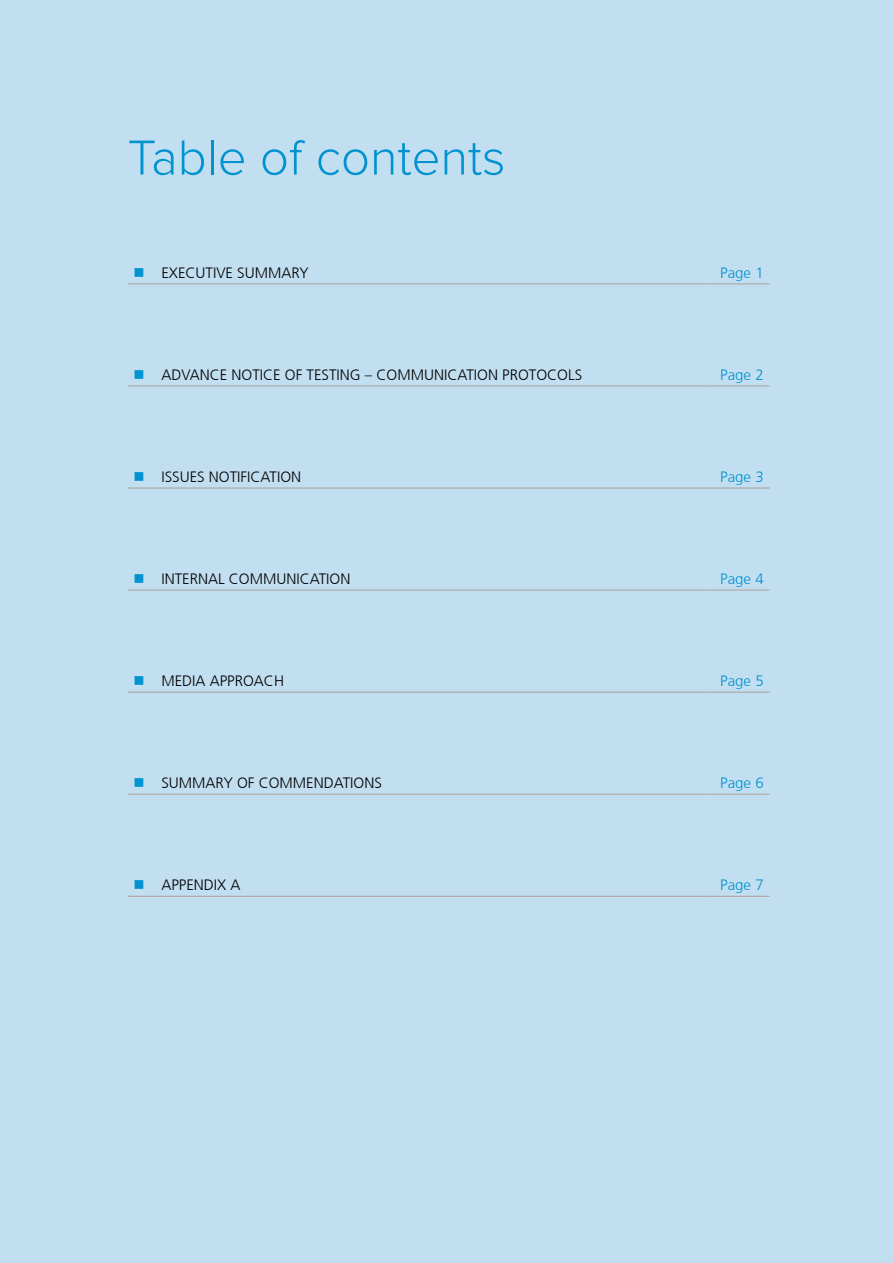
<style>
.page{position:relative;width:893px;height:1263px;background:#c2dff1}
.page>*{position:absolute;margin:0;border:0;box-sizing:border-box;transform-origin:0 0}
.t1{font:300 51px "Proxima Nova";color:#0093d0}
.t2{font:300 15px "Frutiger CE";color:#000}
.t3{font:300 15px "Frutiger CE";color:#0093d0}
.s1{color:#0093d0}
</style>
<div class="page">
<hr style="left:128px;top:284px;width:582px;height:1px;background:#aca095">
<hr style="left:710px;top:284px;width:60px;height:1px;background:#aca095">
<hr style="left:128px;top:386px;width:582px;height:1px;background:#aca095">
<hr style="left:710px;top:386px;width:60px;height:1px;background:#aca095">
<hr style="left:128px;top:488px;width:582px;height:1px;background:#aca095">
<hr style="left:710px;top:488px;width:60px;height:1px;background:#aca095">
<hr style="left:128px;top:590px;width:582px;height:1px;background:#aca095">
<hr style="left:710px;top:590px;width:60px;height:1px;background:#aca095">
<hr style="left:128px;top:692px;width:582px;height:1px;background:#aca095">
<hr style="left:710px;top:692px;width:60px;height:1px;background:#aca095">
<hr style="left:128px;top:794px;width:582px;height:1px;background:#aca095">
<hr style="left:710px;top:794px;width:60px;height:1px;background:#aca095">
<hr style="left:128px;top:896px;width:582px;height:1px;background:#aca095">
<hr style="left:710px;top:896px;width:60px;height:1px;background:#aca095">
<h1 class="t1" style="left:128px;top:134px;width:379px">Table of contents</h1>
<p class="t2" style="left:134px;top:264px;width:177px"><span class="s1">■</span> EXECUTIVE SUMMARY</p>
<p class="t3" style="left:720px;top:264px;width:45px">Page 1</p>
<p class="t2" style="left:134px;top:366px;width:450px"><span class="s1">■</span> ADVANCE NOTICE OF TESTING – COMMUNICATION PROTOCOLS</p>
<p class="t3" style="left:720px;top:366px;width:45px">Page 2</p>
<p class="t2" style="left:134px;top:468px;width:169px"><span class="s1">■</span> ISSUES NOTIFICATION</p>
<p class="t3" style="left:720px;top:468px;width:45px">Page 3</p>
<p class="t2" style="left:134px;top:570px;width:218px"><span class="s1">■</span> INTERNAL COMMUNICATION</p>
<p class="t3" style="left:720px;top:570px;width:45px">Page 4</p>
<p class="t2" style="left:134px;top:672px;width:152px"><span class="s1">■</span> MEDIA APPROACH</p>
<p class="t3" style="left:720px;top:672px;width:45px">Page 5</p>
<p class="t2" style="left:134px;top:774px;width:250px"><span class="s1">■</span> SUMMARY OF COMMENDATIONS</p>
<p class="t3" style="left:720px;top:774px;width:45px">Page 6</p>
<p class="t2" style="left:134px;top:876px;width:109px"><span class="s1">■</span> APPENDIX A</p>
<p class="t3" style="left:720px;top:876px;width:45px">Page 7</p>
</div>
